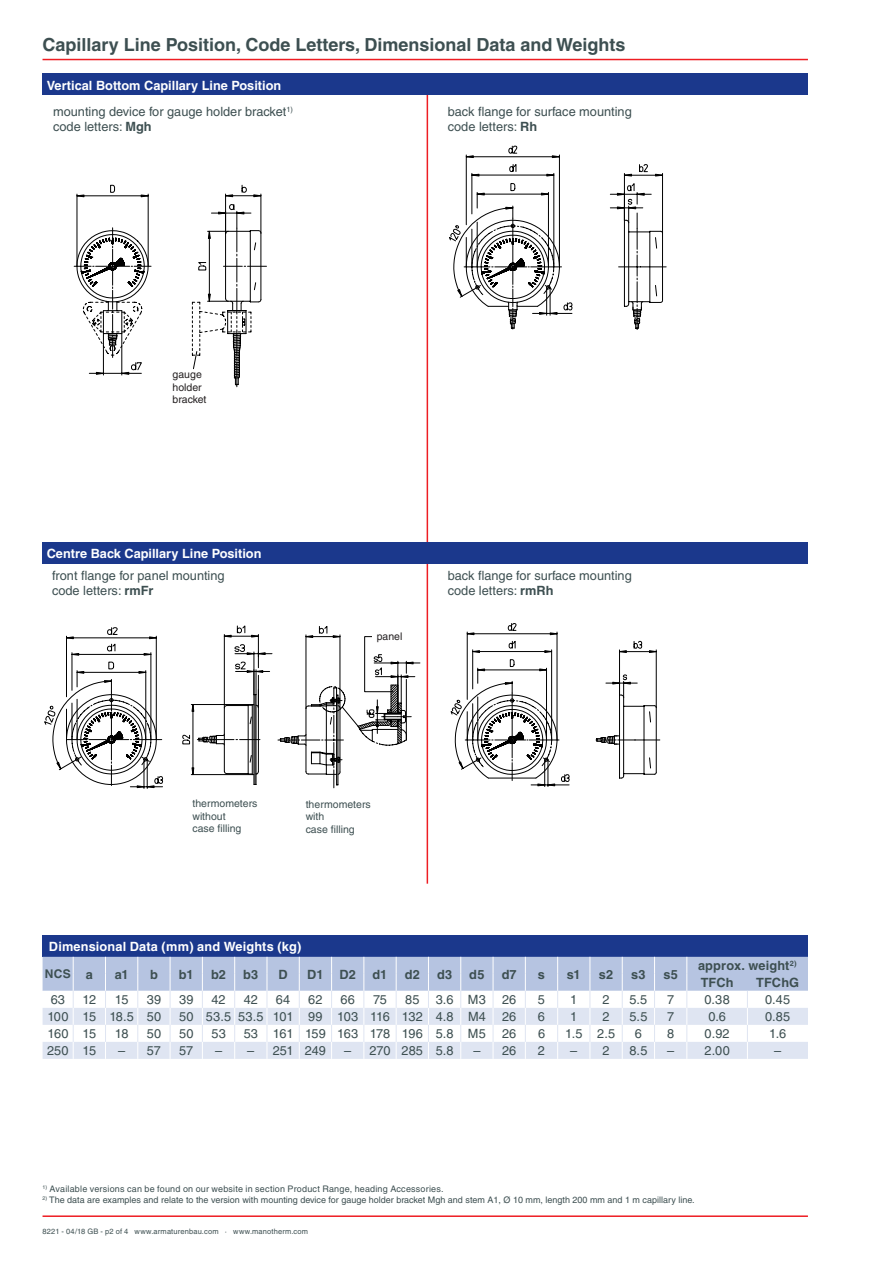
<style>
.page{position:relative;width:893px;height:1263px;background:#fff}
.page>*{position:absolute;margin:0;border:0;box-sizing:border-box;transform-origin:0 0}
.t1{font:700 18px "Helvetica";color:#3d4f51}
.t2{font:12.75px/15.3px "Helvetica";color:#3d4f51}
.t3{font:700 12.75px "Helvetica";color:#fff}
.t4{font:700 12.75px/17px "Helvetica";letter-spacing:.01em;color:#3d4f51}
.t5{font:700 12px "Helvetica";color:#3d4f51}
.t6{font:10.5px/12.6px "Helvetica";color:#3d4f51}
.t7{font:10.5px/12.6px "Helvetica";color:#231f20}
.t8{font:9px "Helvetica";color:#3d4f51}
.t9{font:9px "Helvetica";letter-spacing:.02em;color:#3d4f51}
.t10{font:7.5px "Helvetica";letter-spacing:.025em;color:#3d4f51}
.s1{font-weight:700}
.s2{font-size:12.75px}
</style>
<div class="page">
<hr style="left:43px;top:1215px;width:765px;height:2px;background:#ee1d23">
<hr style="left:43px;top:59px;width:765px;height:1px;background:#ee1d23">
<hr style="left:427px;top:73px;width:1px;height:811px;background:#ee1d23">
<svg style="left:74px;top:185px;width:193px;height:202px"></svg>
<div style="left:43px;top:935px;width:765px;height:22px;background:#1b388c"></div>
<svg style="left:43px;top:957px;width:765px;height:102px"></svg>
<svg style="left:449px;top:146px;width:218px;height:184px"></svg>
<div style="left:43px;top:73px;width:765px;height:22px;background:#1b388c"></div>
<div style="left:43px;top:542px;width:765px;height:21px;background:#1b388c"></div>
<svg style="left:450px;top:623px;width:210px;height:164px"></svg>
<svg style="left:44px;top:625px;width:376px;height:164px"></svg>
<div style="left:150px;top:360px;width:40px;height:58px;background:#fff"></div>
<div style="left:173px;top:370px;width:37px;height:54px;background:#fff"></div>
<div style="left:372px;top:625px;width:49px;height:21px;background:#fff"></div>
<h1 class="t1" style="left:43px;top:34px;width:584px">Capillary Line Position, Code Letters, Dimensional Data and Weights</h1>
<p class="t3" style="left:47px;top:77px;width:236px">Vertical Bottom Capillary Line Position</p>
<p class="t2" style="left:53px;top:104px;width:241px">mounting device for gauge holder bracket<sup>1) </sup>code letters: <span class="s1">Mgh</span></p>
<p class="t7" style="left:173px;top:368px;width:35px">gauge holder bracket</p>
<p class="t3" style="left:47px;top:546px;width:216px">Centre Back Capillary Line Position</p>
<p class="t2" style="left:448px;top:104px;width:185px">back flange for surface mounting code letters: <span class="s1">Rh</span></p>
<p class="t2" style="left:52px;top:567px;width:174px">front flange for panel mounting code letters: <span class="s1">rmFr</span></p>
<p class="t2" style="left:448px;top:567px;width:185px">back flange for surface mounting code letters: <span class="s1">rmRh</span></p>
<p class="t7" style="left:377px;top:630px;width:27px">panel</p>
<p class="t6" style="left:192px;top:797px;width:67px">thermometers without<br>case filling</p>
<p class="t6" style="left:306px;top:797px;width:67px">thermometers with<br>case filling</p>
<p class="t3" style="left:49px;top:939px;width:254px">Dimensional Data (mm) and Weights (kg)</p>
<p class="t5" style="left:45px;top:967px;width:49px">NCS <span class="s2">a</span></p>
<p class="t4" style="left:115px;top:965px;width:15px">a1</p>
<p class="t4" style="left:150px;top:965px;width:9px">b</p>
<p class="t4" style="left:179px;top:965px;width:16px">b1</p>
<p class="t4" style="left:211px;top:965px;width:17px">b2</p>
<p class="t4" style="left:243px;top:965px;width:17px">b3</p>
<p class="t4" style="left:278px;top:965px;width:11px">D</p>
<p class="t4" style="left:307px;top:965px;width:50px">D1 D2</p>
<p class="t4" style="left:373px;top:965px;width:16px">d1</p>
<p class="t4" style="left:405px;top:965px;width:17px">d2</p>
<p class="t4" style="left:437px;top:965px;width:17px">d3</p>
<p class="t4" style="left:469px;top:965px;width:17px">d5</p>
<p class="t4" style="left:502px;top:965px;width:17px">d7</p>
<p class="t4" style="left:538px;top:965px;width:9px">s</p>
<p class="t4" style="left:567px;top:965px;width:15px">s1</p>
<p class="t4" style="left:599px;top:965px;width:16px">s2</p>
<p class="t4" style="left:631px;top:965px;width:16px">s3</p>
<p class="t4" style="left:663px;top:965px;width:16px">s5</p>
<p class="t4" style="left:698px;top:957px;width:100px">approx. weight<sup>2)<br></sup>TFCh</p>
<p class="t4" style="left:756px;top:974px;width:45px">TFChG</p>
<p class="t2" style="left:51px;top:992px;width:16px">63</p>
<p class="t2" style="left:83px;top:992px;width:15px">12</p>
<p class="t2" style="left:115px;top:992px;width:15px">15</p>
<p class="t2" style="left:147px;top:992px;width:16px">39</p>
<p class="t2" style="left:179px;top:992px;width:16px">39</p>
<p class="t2" style="left:211px;top:992px;width:16px">42</p>
<p class="t2" style="left:244px;top:992px;width:16px">42</p>
<p class="t2" style="left:276px;top:992px;width:16px">64</p>
<p class="t2" style="left:308px;top:992px;width:16px">62</p>
<p class="t2" style="left:340px;top:992px;width:16px">66</p>
<p class="t2" style="left:373px;top:992px;width:16px">75</p>
<p class="t2" style="left:405px;top:992px;width:16px">85</p>
<p class="t2" style="left:436px;top:992px;width:52px">3.6 M3</p>
<p class="t2" style="left:502px;top:992px;width:16px">26</p>
<p class="t2" style="left:538px;top:992px;width:9px">5</p>
<p class="t2" style="left:570px;top:992px;width:9px">1</p>
<p class="t2" style="left:603px;top:992px;width:9px">2</p>
<p class="t2" style="left:629px;top:992px;width:19px">5.5</p>
<p class="t2" style="left:667px;top:992px;width:9px">7</p>
<p class="t2" style="left:705px;top:992px;width:27px">0.38</p>
<p class="t2" style="left:765px;top:992px;width:26px">0.45</p>
<p class="t2" style="left:47px;top:1009px;width:115px">100 15 18.5 50</p>
<p class="t2" style="left:179px;top:1009px;width:308px">50 53.5 53.5 101 99 103 116 132 4.8 M4</p>
<p class="t2" style="left:502px;top:1009px;width:16px">26</p>
<p class="t2" style="left:538px;top:1009px;width:9px">6</p>
<p class="t2" style="left:570px;top:1009px;width:9px">1</p>
<p class="t2" style="left:603px;top:1009px;width:9px">2</p>
<p class="t2" style="left:629px;top:1009px;width:19px">5.5</p>
<p class="t2" style="left:667px;top:1009px;width:9px">7</p>
<p class="t2" style="left:708px;top:1009px;width:19px">0.6</p>
<p class="t2" style="left:765px;top:1009px;width:27px">0.85</p>
<p class="t2" style="left:47px;top:1026px;width:50px">160 15</p>
<p class="t2" style="left:115px;top:1026px;width:15px">18</p>
<p class="t2" style="left:147px;top:1026px;width:16px">50</p>
<p class="t2" style="left:179px;top:1026px;width:16px">50</p>
<p class="t2" style="left:211px;top:1026px;width:16px">53</p>
<p class="t2" style="left:244px;top:1026px;width:244px">53 161 159 163 178 196 5.8 M5</p>
<p class="t2" style="left:502px;top:1026px;width:16px">26</p>
<p class="t2" style="left:538px;top:1026px;width:9px">6</p>
<p class="t2" style="left:565px;top:1026px;width:51px">1.5 2.5</p>
<p class="t2" style="left:635px;top:1026px;width:9px">6</p>
<p class="t2" style="left:667px;top:1026px;width:9px">8</p>
<p class="t2" style="left:705px;top:1026px;width:27px">0.92</p>
<p class="t2" style="left:769px;top:1026px;width:19px">1.6</p>
<p class="t2" style="left:47px;top:1043px;width:51px">250 15</p>
<p class="t2" style="left:118px;top:1043px;width:44px">– 57</p>
<p class="t2" style="left:179px;top:1043px;width:16px">57</p>
<p class="t2" style="left:215px;top:1043px;width:41px">– –</p>
<p class="t2" style="left:273px;top:1043px;width:55px">251 249</p>
<p class="t2" style="left:344px;top:1043px;width:111px">– 270 285 5.8</p>
<p class="t2" style="left:473px;top:1043px;width:44px">– 26</p>
<p class="t2" style="left:538px;top:1043px;width:9px">2</p>
<p class="t2" style="left:570px;top:1043px;width:41px">– 2</p>
<p class="t2" style="left:629px;top:1043px;width:20px">8.5</p>
<p class="t2" style="left:667px;top:1043px;width:64px">– 2.00</p>
<p class="t2" style="left:774px;top:1043px;width:9px">–</p>
<p class="t9" style="left:43px;top:1184px;width:403px"><sup>1)</sup> Available versions can be found on our website in section Product Range, heading Accessories.</p>
<p class="t8" style="left:43px;top:1194px;width:654px"><sup>2)</sup> The data are examples and relate to the version with mounting device for gauge holder bracket Mgh and stem A1, Ø 10 mm, length 200 mm and 1 m capillary line.</p>
<p class="t10" style="left:43px;top:1227px;width:267px">8221 - 04/18 GB - p2 of 4 www.armaturenbau.com · www.manotherm.com</p>
</div>
